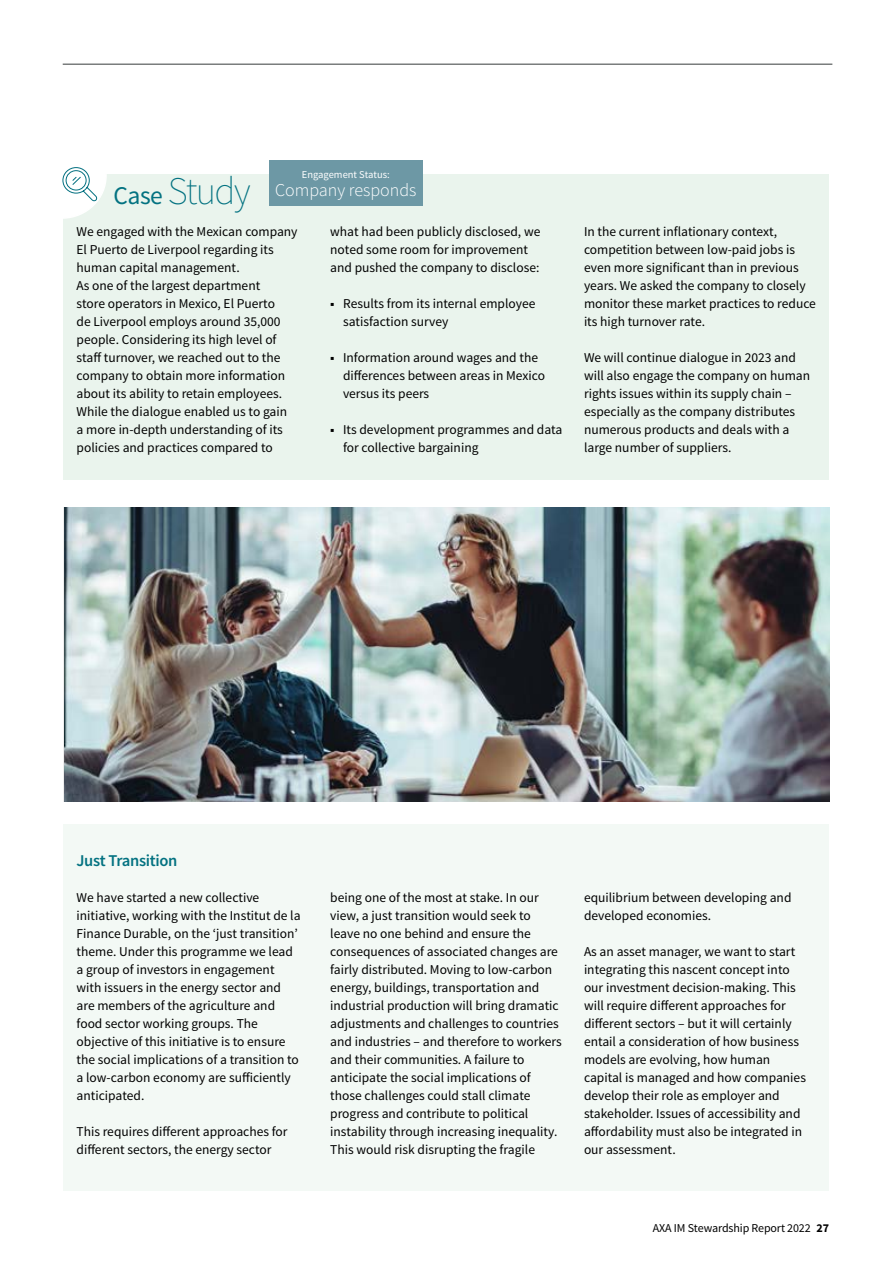
<style>
.page{position:relative;width:893px;height:1263px;background:#fff}
.page>*{position:absolute;margin:0;border:0;box-sizing:border-box;transform-origin:0 0}
.t1{font:200 39px "Source Sans Pro";letter-spacing:-.04em;color:#037281}
.t2{font:300 18px "Source Sans Pro";color:#fff}
.t3{font:600 16.5px "Source Sans Pro";letter-spacing:-.02em;color:#037281}
.t4{font:13.5px/18px "Source Sans Pro";color:#000}
.t5{font:12px "Source Sans Pro";letter-spacing:-.01em;color:#000}
.t6{font:10.5px "Source Sans Pro";color:#fff}
.s1{font-weight:400;font-size:25.5px}
.s2{font-weight:600}
.s3{font-weight:700}
</style>
<div class="page">
<div style="left:64px;top:174px;width:765px;height:305px;background:#eaf4ed"></div>
<svg style="left:62px;top:167px;width:45px;height:53px"></svg>
<img style="left:65px;top:507px;width:764px;height:294px">
<div style="left:64px;top:824px;width:765px;height:367px;background:#f3f9f5"></div>
<div style="left:269px;top:161px;width:153px;height:45px;background:#6d98a5"></div>
<hr style="left:63px;top:64px;width:769px;height:1px;background:#373c3c">
<h1 class="t1" style="left:114px;top:168px;width:139px"><span class="s1">Case</span> Study</h1>
<p class="t6" style="left:302px;top:168px;width:89px">Engagement Status:</p>
<h2 class="t2" style="left:275px;top:179px;width:143px">Company responds</h2>
<p class="t4" style="left:77px;top:222px;width:223px">We engaged with the Mexican company El Puerto de Liverpool regarding its human capital management.<br>As one of the largest department<br>store operators in Mexico, El Puerto<br>de Liverpool employs around 35,000 people. Considering its high level of staff turnover, we reached out to the company to obtain more information about its ability to retain employees.<br>While the dialogue enabled us to gain<br>a more in-depth understanding of its policies and practices compared to</p>
<p class="t4" style="left:330px;top:222px;width:212px">what had been publicly disclosed, we noted some room for improvement and pushed the company to disclose:</p>
<p class="t4" style="left:343px;top:294px;width:194px;text-indent:-13px"><span class="s2">■</span> Results from its internal employee satisfaction survey</p>
<p class="t4" style="left:343px;top:348px;width:203px;text-indent:-13px"><span class="s2">■</span> Information around wages and the differences between areas in Mexico versus its peers</p>
<p class="t4" style="left:343px;top:420px;width:221px;text-indent:-13px"><span class="s2">■</span> Its development programmes and data for collective bargaining</p>
<p class="t4" style="left:584px;top:222px;width:233px">In the current inflationary context, competition between low-paid jobs is even more significant than in previous years. We asked the company to closely monitor these market practices to reduce its high turnover rate.</p>
<p class="t4" style="left:584px;top:348px;width:228px">We will continue dialogue in 2023 and will also engage the company on human rights issues within its supply chain – especially as the company distributes numerous products and deals with a large number of suppliers.</p>
<p class="t3" style="left:77px;top:850px;width:102px">Just Transition</p>
<p class="t4" style="left:77px;top:888px;width:226px">We have started a new collective initiative, working with the Institut de la Finance Durable, on the ‘just transition’ theme. Under this programme we lead a group of investors in engagement with issuers in the energy sector and are members of the agriculture and food sector working groups. The objective of this initiative is to ensure the social implications of a transition to a low-carbon economy are sufficiently anticipated.</p>
<p class="t4" style="left:77px;top:1122px;width:213px">This requires different approaches for different sectors, the energy sector</p>
<p class="t4" style="left:330px;top:888px;width:233px">being one of the most at stake. In our view, a just transition would seek to leave no one behind and ensure the consequences of associated changes are fairly distributed. Moving to low-carbon energy, buildings, transportation and industrial production will bring dramatic adjustments and challenges to countries and industries – and therefore to workers and their communities. A failure to anticipate the social implications of those challenges could stall climate progress and contribute to political instability through increasing inequality.<br>This would risk disrupting the fragile</p>
<p class="t4" style="left:584px;top:888px;width:209px">equilibrium between developing and developed economies.</p>
<p class="t4" style="left:584px;top:942px;width:223px">As an asset manager, we want to start integrating this nascent concept into our investment decision-making. This will require different approaches for different sectors – but it will certainly entail a consideration of how business models are evolving, how human capital is managed and how companies develop their role as employer and stakeholder. Issues of accessibility and affordability must also be integrated in our assessment.</p>
<p class="t5" style="left:653px;top:1221px;width:178px">AXA IM Stewardship Report 2022 <span class="s3">27</span></p>
</div>
